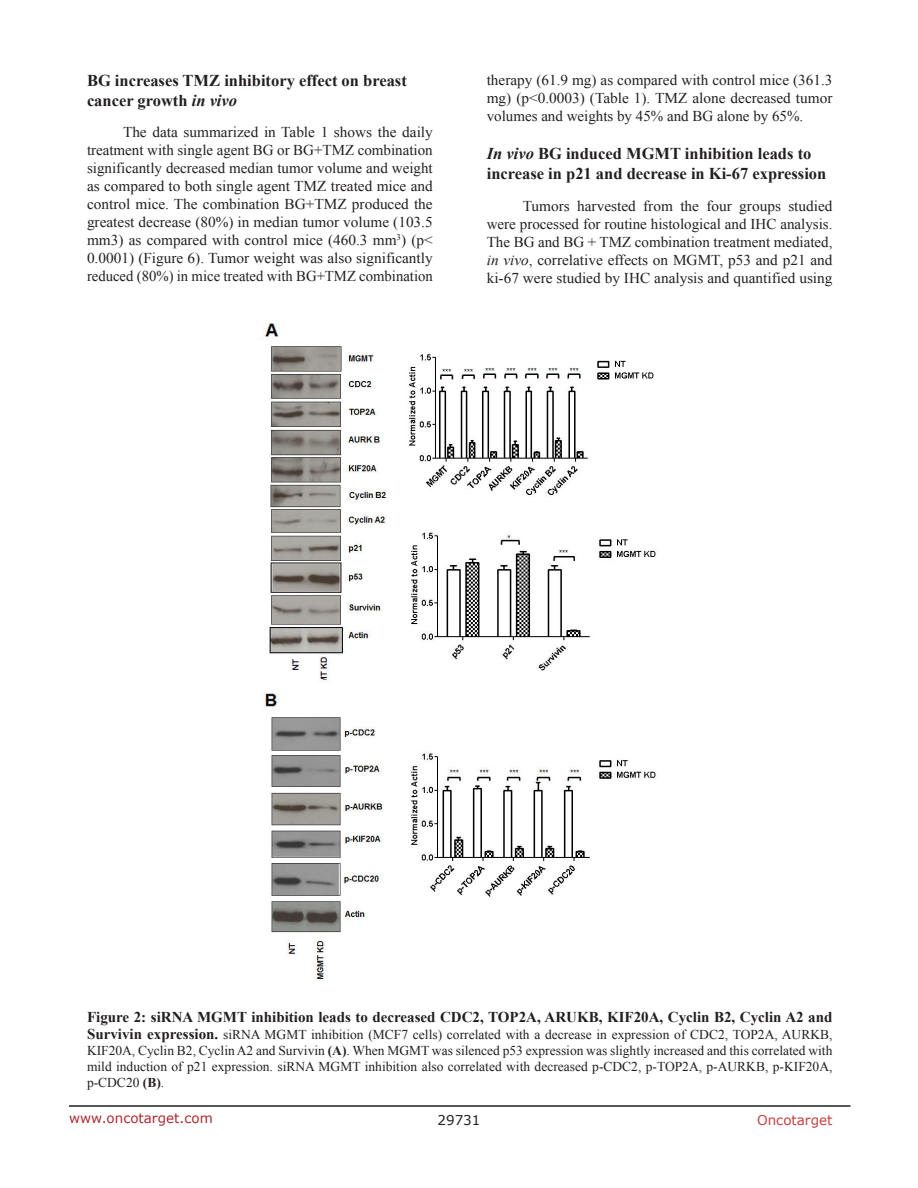
<style>
.page{position:relative;width:918px;height:1188px;background:#fff}
.page>*{position:absolute;margin:0;border:0;box-sizing:border-box;transform-origin:0 0}
.SubHeading{font:700 16.5px/19.8px "Times New Roman";color:#231f20}
.BodyText{font:15px/18px "Times New Roman";color:#231f20;text-align:justify}
.figuretext{font:700 15px "Times New Roman";color:#231f20}
.figuretext-2{font:13.5px/16.2px "Times New Roman";color:#231f20;text-align:justify}
.t1{font:13.5px "Verdana";color:#ac2b31}
.t2{font:13.5px "Verdana";color:#c24141}
.t3{font:13.5px "Verdana";color:#231f20}
.s1{font-style:italic}
.s2{font-weight:700;font-size:15px}
.s3{font-weight:700}
</style>
<div class="page">
<hr style="left:69px;top:1105px;width:781px;height:2px;background:#231f20">
<img style="left:261px;top:323px;width:395px;height:658px">
<p class="SubHeading" style="left:87px;top:70px;width:321px">BG increases TMZ inhibitory effect on breast cancer growth <span class="s1">in vivo</span></p>
<p class="BodyText" style="left:87px;top:123px;width:347px;text-indent:36px">The data summarized in Table 1 shows the daily treatment with single agent BG or BG+TMZ combination significantly decreased median tumor volume and weight as compared to both single agent TMZ treated mice and control mice. The combination BG+TMZ produced the greatest decrease (80%) in median tumor volume (103.5 mm3) as compared with control mice (460.3 mm<sup>3</sup>) (p&lt; 0.0001) (Figure 6). Tumor weight was also significantly reduced (80%) in mice treated with BG+TMZ combination</p>
<p class="BodyText" style="left:487px;top:71px;width:347px">therapy (61.9 mg) as compared with control mice (361.3 mg) (p&lt;0.0003) (Table 1). TMZ alone decreased tumor volumes and weights by 45% and BG alone by 65%.</p>
<p class="SubHeading" style="left:487px;top:143px;width:341px"><span class="s1">In vivo</span> BG induced MGMT inhibition leads to increase in p21 and decrease in Ki-67 expression</p>
<p class="BodyText" style="left:487px;top:196px;width:347px;text-indent:36px">Tumors harvested from the four groups studied were processed for routine histological and IHC analysis.<br>The BG and BG + TMZ combination treatment mediated, <span class="s1">in vivo</span>, correlative effects on MGMT, p53 and p21 and ki-67 were studied by IHC analysis and quantified using</p>
<p class="figuretext" style="left:87px;top:1007px;width:747px">Figure 2: siRNA MGMT inhibition leads to decreased CDC2, TOP2A, ARUKB, KIF20A, Cyclin B2, Cyclin A2 and</p>
<p class="figuretext-2" style="left:87px;top:1026px;width:747px"><span class="s2">Survivin expression.</span> siRNA MGMT inhibition (MCF7 cells) correlated with a decrease in expression of CDC2, TOP2A, AURKB, KIF20A, Cyclin B2, Cyclin A2 and Survivin <span class="s3">(A)</span>. When MGMT was silenced p53 expression was slightly increased and this correlated with mild induction of p21 expression. siRNA MGMT inhibition also correlated with decreased p-CDC2, p-TOP2A, p-AURKB, p-KIF20A, p-CDC20 <span class="s3">(B)</span>.</p>
<p class="t1" style="left:69px;top:1109px;width:145px">www.oncotarget.com</p>
<p class="t3" style="left:438px;top:1111px;width:44px">29731</p>
<p class="t2" style="left:757px;top:1111px;width:77px">Oncotarget</p>
</div>
